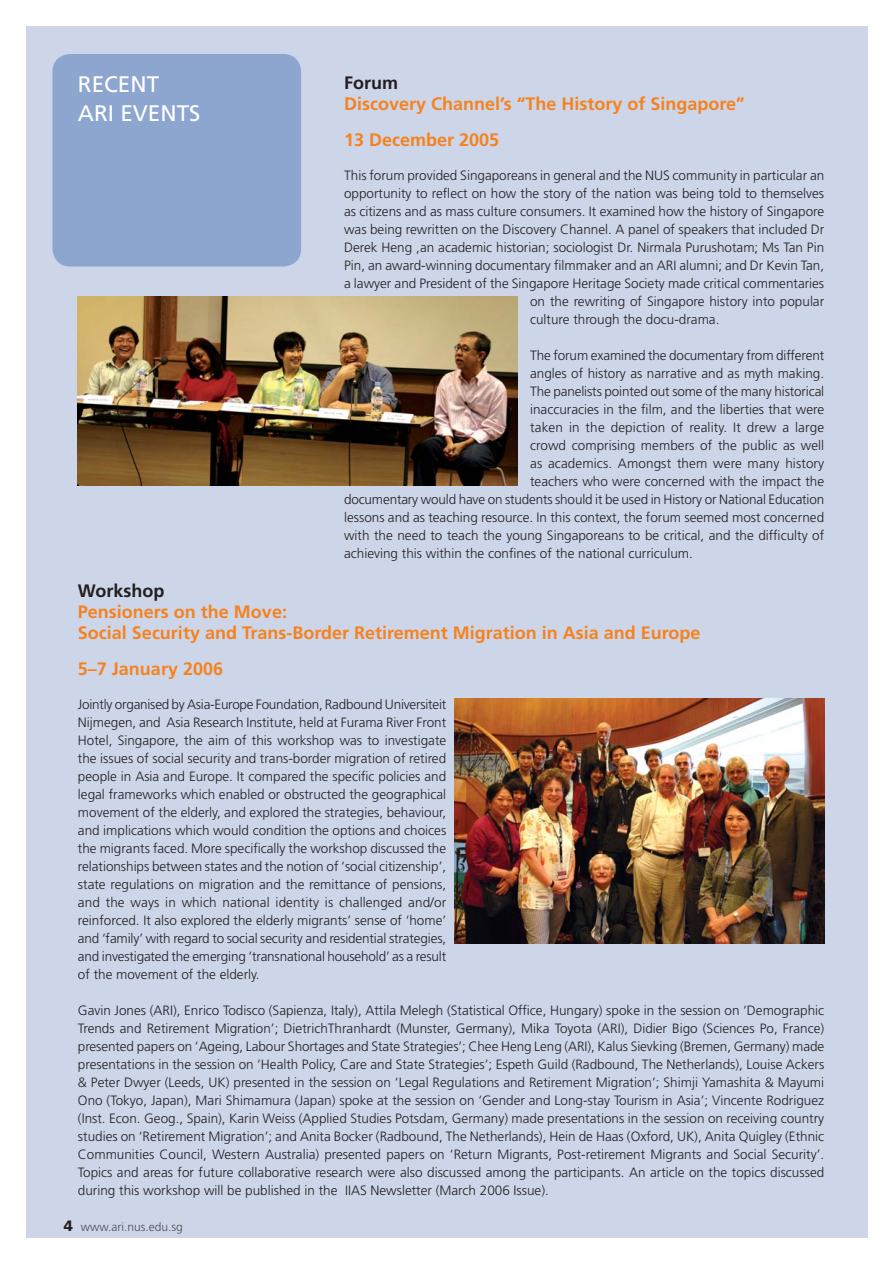
<style>
.page{position:relative;width:893px;height:1263px;background:#fff}
.page>*{position:absolute;margin:0;border:0;box-sizing:border-box;transform-origin:0 0}
.t1{font:22.5px/28.5px "Frutiger LT Std";color:#fff}
.t2{font:700 18px/21px "Frutiger LT Std";color:#f5821f}
.t3{font:700 18px "Frutiger LT Std";color:#231f20}
.t4{font:300 13.5px/18px "Frutiger LT Std";color:#231f20;text-align:justify}
.t5{font:300 12px "Frutiger LT Std";color:#4c4c4e}
.s1{font-weight:900;font-size:15px;color:#231f20}
</style>
<div class="page">
<div style="left:26px;top:26px;width:841px;height:1211px;background:#cdd6e9"></div>
<div style="left:52px;top:54px;width:249px;height:213px;background:#8ca6cf;border-radius:18px"></div>
<img style="left:78px;top:296px;width:439px;height:190px">
<img style="left:454px;top:698px;width:370px;height:245px">
<h1 class="t1" style="left:78px;top:71px;width:124px">RECENT<br>ARI EVENTS</h1>
<h2 class="t3" style="left:344px;top:74px;width:55px">Forum</h2>
<h2 class="t2" style="left:344px;top:86px;width:402px;line-height:36px">Discovery Channel’s “The History of Singapore”<br>13 December 2005</h2>
<p class="t4" style="left:344px;top:167px;width:482px">This forum provided Singaporeans in general and the NUS community in particular an</p>
<p class="t4" style="left:344px;top:185px;width:482px">opportunity to reflect on how the story of the nation was being told to themselves</p>
<p class="t4" style="left:344px;top:203px;width:482px">as citizens and as mass culture consumers. It examined how the history of Singapore</p>
<p class="t4" style="left:344px;top:221px;width:482px">was being rewritten on the Discovery Channel. A panel of speakers that included Dr</p>
<p class="t4" style="left:344px;top:239px;width:482px">Derek Heng ,an academic historian; sociologist Dr. Nirmala Purushotam; Ms Tan Pin</p>
<p class="t4" style="left:344px;top:257px;width:482px">Pin, an award-winning documentary filmmaker and an ARI alumni; and Dr Kevin Tan,</p>
<p class="t4" style="left:344px;top:275px;width:482px">a lawyer and President of the Singapore Heritage Society made critical commentaries</p>
<p class="t4" style="left:530px;top:293px;width:296px">on the rewriting of Singapore history into popular</p>
<p class="t4" style="left:530px;top:311px;width:191px">culture through the docu-drama.</p>
<p class="t4" style="left:530px;top:347px;width:296px">The forum examined the documentary from different</p>
<p class="t4" style="left:530px;top:365px;width:296px">angles of history as narrative and as myth making.</p>
<p class="t4" style="left:530px;top:383px;width:296px">The panelists pointed out some of the many historical</p>
<p class="t4" style="left:530px;top:401px;width:296px">inaccuracies in the film, and the liberties that were</p>
<p class="t4" style="left:530px;top:419px;width:296px">taken in the depiction of reality. It drew a large</p>
<p class="t4" style="left:530px;top:437px;width:296px">crowd comprising members of the public as well</p>
<p class="t4" style="left:530px;top:455px;width:296px">as academics. Amongst them were many history</p>
<p class="t4" style="left:530px;top:473px;width:296px">teachers who were concerned with the impact the</p>
<p class="t4" style="left:344px;top:491px;width:482px">documentary would have on students should it be used in History or National Education</p>
<p class="t4" style="left:344px;top:509px;width:482px">lessons and as teaching resource. In this context, the forum seemed most concerned</p>
<p class="t4" style="left:344px;top:527px;width:482px">with the need to teach the young Singaporeans to be critical, and the difficulty of</p>
<p class="t4" style="left:344px;top:545px;width:350px">achieving this within the confines of the national curriculum.</p>
<h2 class="t3" style="left:78px;top:582px;width:88px">Workshop</h2>
<h2 class="t2" style="left:78px;top:602px;width:624px">Pensioners on the Move:<br>Social Security and Trans-Border Retirement Migration in Asia and Europe</h2>
<h2 class="t2" style="left:78px;top:659px;width:147px">5–7 January 2006</h2>
<p class="t4" style="left:78px;top:696px;width:370px">Jointly organised by Asia-Europe Foundation, Radbound Universiteit Nijmegen, and Asia Research Institute, held at Furama River Front Hotel, Singapore, the aim of this workshop was to investigate the issues of social security and trans-border migration of retired people in Asia and Europe. It compared the specific policies and legal frameworks which enabled or obstructed the geographical movement of the elderly, and explored the strategies, behaviour, and implications which would condition the options and choices the migrants faced. More specifically the workshop discussed the relationships between states and the notion of ‘social citizenship’, state regulations on migration and the remittance of pensions, and the ways in which national identity is challenged and/or reinforced. It also explored the elderly migrants’ sense of ‘home’ and ‘family’ with regard to social security and residential strategies, and investigated the emerging ‘transnational household’ as a result of the movement of the elderly.</p>
<p class="t4" style="left:78px;top:1002px;width:748px">Gavin Jones (ARI), Enrico Todisco (Sapienza, Italy), Attila Melegh (Statistical Office, Hungary) spoke in the session on ‘Demographic Trends and Retirement Migration’; DietrichThranhardt (Munster, Germany), Mika Toyota (ARI), Didier Bigo (Sciences Po, France) presented papers on ‘Ageing, Labour Shortages and State Strategies’; Chee Heng Leng (ARI), Kalus Sievking (Bremen, Germany) made presentations in the session on ‘Health Policy, Care and State Strategies’; Espeth Guild (Radbound, The Netherlands), Louise Ackers &amp; Peter Dwyer (Leeds, UK) presented in the session on ‘Legal Regulations and Retirement Migration’; Shimji Yamashita &amp; Mayumi Ono (Tokyo, Japan), Mari Shimamura (Japan) spoke at the session on ‘Gender and Long-stay Tourism in Asia’; Vincente Rodriguez (Inst. Econ. Geog., Spain), Karin Weiss (Applied Studies Potsdam, Germany) made presentations in the session on receiving country studies on ‘Retirement Migration’; and Anita Bocker (Radbound, The Netherlands), Hein de Haas (Oxford, UK), Anita Quigley (Ethnic Communities Council, Western Australia) presented papers on ‘Return Migrants, Post-retirement Migrants and Social Security’.<br>Topics and areas for future collaborative research were also discussed among the participants. An article on the topics discussed during this workshop will be published in the IIAS Newsletter (March 2006 Issue).</p>
<p class="t5" style="left:64px;top:1221px;width:121px"><span class="s1">4</span> www.ari.nus.edu.sg</p>
</div>
